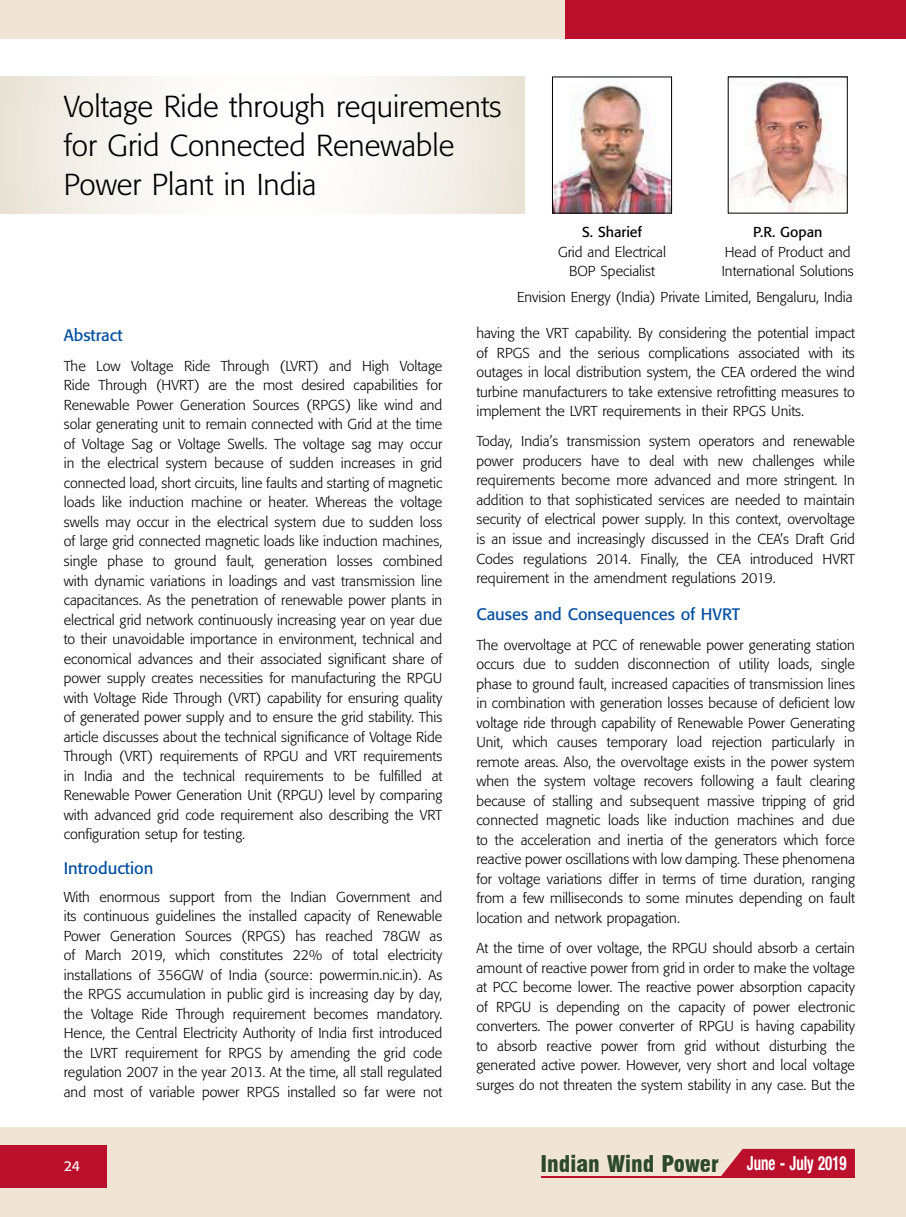
<style>
.page{position:relative;width:906px;height:1217px;background:#fff}
.page>*{position:absolute;margin:0;border:0;box-sizing:border-box;transform-origin:0 0}
.t1{font:300 30px/39px "Formata";color:#000}
.t2{font:900 condensed 22.5px "Swiss 721 BT";color:#2d492c}
.t3{font:16.5px "Formata";color:#034ea2}
.t4{font:300 14.25px/19.5px "Formata";color:#000;text-align:justify}
.t5{font:14.25px "Formata";color:#000}
.t6{font:14.25px "Formata";color:#fff}
.s1{font-family:"Helvetica Neue LT Pro";font-weight:700;font-size:19.5px;color:#fff}
</style>
<div class="page">
<div style="left:0;top:0;width:566px;height:38px;background:#f0e5d5"></div>
<div style="left:0;top:1127px;width:906px;height:89px;background:#f0e5d5"></div>
<div style="left:566px;top:0;width:340px;height:38px;background:#ba102c"></div>
<div style="left:0;top:1144px;width:106px;height:43px;background:#ba102c"></div>
<svg style="left:721px;top:1148px;width:134px;height:28px;background:#c0273e"></svg>
<hr style="left:542px;top:1176px;width:313px;height:1px;background:#ba102c">
<img style="left:730px;top:79px;width:115px;height:132px">
<img style="left:554px;top:85px;width:116px;height:126px">
<div style="left:552px;top:77px;width:120px;height:136px;border:1px solid #000"></div>
<svg style="left:0;top:77px;width:525px;height:136px"></svg>
<h1 class="t1" style="left:64px;top:87px;width:439px">Voltage Ride through requirements for Grid Connected Renewable<br>Power Plant in India</h1>
<p class="t5" style="left:582px;top:223px;width:61px">S. Sharief</p>
<p class="t4" style="left:558px;top:242px;width:109px;text-align:center">Grid and Electrical<br>BOP Specialist</p>
<p class="t5" style="left:753px;top:223px;width:71px">P.R. Gopan</p>
<p class="t4" style="left:721px;top:242px;width:134px">Head of Product and<br>International Solutions</p>
<p class="t4" style="left:517px;top:287px;width:337px">Envision Energy (India) Private Limited, Bengaluru, India</p>
<p class="t3" style="left:64px;top:325px;width:60px">Abstract</p>
<p class="t4" style="left:64px;top:356px;width:380px">The Low Voltage Ride Through (LVRT) and High Voltage Ride Through (HVRT) are the most desired capabilities for Renewable Power Generation Sources (RPGS) like wind and solar generating unit to remain connected with Grid at the time of Voltage Sag or Voltage Swells. The voltage sag may occur in the electrical system because of sudden increases in grid connected load, short circuits, line faults and starting of magnetic loads like induction machine or heater. Whereas the voltage swells may occur in the electrical system due to sudden loss of large grid connected magnetic loads like induction machines, single phase to ground fault, generation losses combined with dynamic variations in loadings and vast transmission line capacitances. As the penetration of renewable power plants in electrical grid network continuously increasing year on year due to their unavoidable importance in environment, technical and economical advances and their associated significant share of power supply creates necessities for manufacturing the RPGU with Voltage Ride Through (VRT) capability for ensuring quality of generated power supply and to ensure the grid stability. This article discusses about the technical significance of Voltage Ride Through (VRT) requirements of RPGU and VRT requirements in India and the technical requirements to be fulfilled at Renewable Power Generation Unit (RPGU) level by comparing with advanced grid code requirement also describing the VRT configuration setup for testing.</p>
<p class="t3" style="left:64px;top:857px;width:91px">Introduction</p>
<p class="t4" style="left:64px;top:886px;width:380px">With enormous support from the Indian Government and its continuous guidelines the installed capacity of Renewable Power Generation Sources (RPGS) has reached 78GW as of March 2019, which constitutes 22% of total electricity installations of 356GW of India (source: powermin.nic.in). As the RPGS accumulation in public gird is increasing day by day, the Voltage Ride Through requirement becomes mandatory.<br>Hence, the Central Electricity Authority of India first introduced the LVRT requirement for RPGS by amending the grid code regulation 2007 in the year 2013. At the time, all stall regulated and most of variable power RPGS installed so far were not</p>
<p class="t4" style="left:476px;top:323px;width:380px">having the VRT capability. By considering the potential impact of RPGS and the serious complications associated with its outages in local distribution system, the CEA ordered the wind turbine manufacturers to take extensive retrofitting measures to implement the LVRT requirements in their RPGS Units.</p>
<p class="t4" style="left:476px;top:431px;width:380px">Today, India’s transmission system operators and renewable power producers have to deal with new challenges while requirements become more advanced and more stringent. In addition to that sophisticated services are needed to maintain security of electrical power supply. In this context, overvoltage is an issue and increasingly discussed in the CEA’s Draft Grid Codes regulations 2014. Finally, the CEA introduced HVRT requirement in the amendment regulations 2019.</p>
<p class="t3" style="left:476px;top:603px;width:265px">Causes and Consequences of HVRT</p>
<p class="t4" style="left:476px;top:635px;width:380px">The overvoltage at PCC of renewable power generating station occurs due to sudden disconnection of utility loads, single phase to ground fault, increased capacities of transmission lines in combination with generation losses because of deficient low voltage ride through capability of Renewable Power Generating Unit, which causes temporary load rejection particularly in remote areas. Also, the overvoltage exists in the power system when the system voltage recovers following a fault clearing because of stalling and subsequent massive tripping of grid connected magnetic loads like induction machines and due to the acceleration and inertia of the generators which force reactive power oscillations with low damping. These phenomena for voltage variations differ in terms of time duration, ranging from a few milliseconds to some minutes depending on fault location and network propagation.</p>
<p class="t4" style="left:476px;top:938px;width:380px">At the time of over voltage, the RPGU should absorb a certain amount of reactive power from grid in order to make the voltage at PCC become lower. The reactive power absorption capacity of RPGU is depending on the capacity of power electronic converters. The power converter of RPGU is having capability to absorb reactive power from grid without disturbing the generated active power. However, very short and local voltage surges do not threaten the system stability in any case. But the</p>
<p class="t6" style="left:64px;top:1156px;width:18px">24</p>
<h2 class="t2" style="left:540px;top:1149px;width:308px">Indian Wind Power <span class="s1">June - July 2019</span></h2>
</div>
